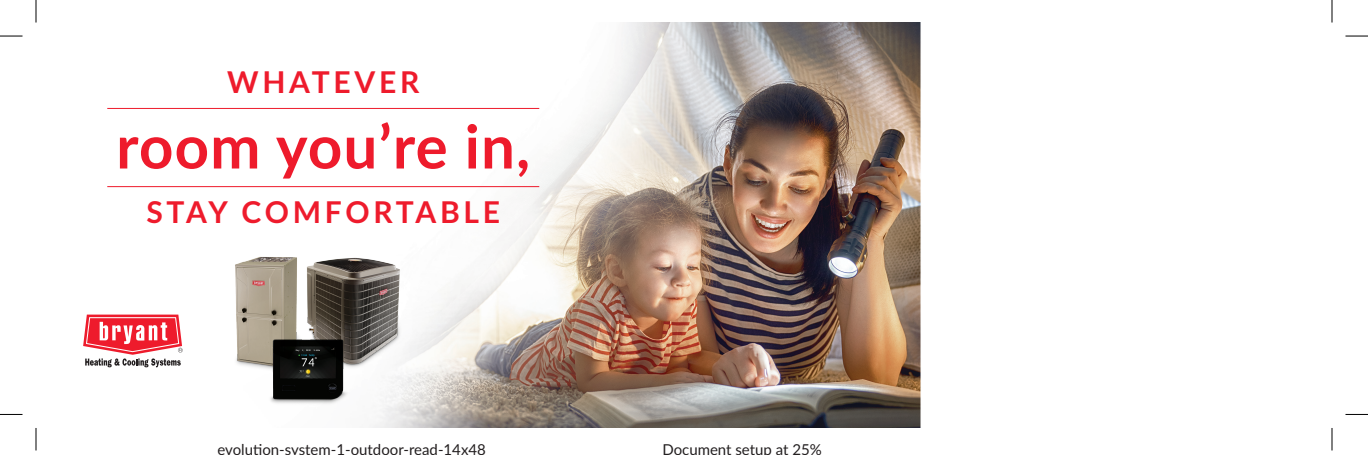
<style>
.page{position:relative;width:1368px;height:455px;background:#fff}
.page>*{position:absolute;margin:0;border:0;box-sizing:border-box;transform-origin:0 0}
.t1{font:700 60px "Lato";letter-spacing:.02em;color:#ee1b2c}
.t2{font:700 30px "Lato";letter-spacing:.125em;color:#ee1b2c}
.t3{font:15px "Lato";color:#231f20}
</style>
<div class="page">
<img style="left:22px;top:22px;width:1324px;height:405px">
<svg style="left:83px;top:314px;width:100px;height:53px"></svg>
<hr style="left:107px;top:108px;width:432px;height:1px;background:#ee1b2c">
<hr style="left:107px;top:186px;width:432px;height:1px;background:#ee1b2c">
<img style="left:228px;top:246px;width:180px;height:161px">
<svg style="left:0;top:36px;width:22px;height:1px"></svg>
<svg style="left:1346px;top:36px;width:22px;height:1px"></svg>
<svg style="left:0;top:414px;width:22px;height:1px"></svg>
<svg style="left:1346px;top:414px;width:22px;height:1px"></svg>
<svg style="left:36px;top:0;width:1px;height:22px"></svg>
<svg style="left:36px;top:428px;width:1px;height:22px"></svg>
<svg style="left:1332px;top:0;width:1px;height:22px"></svg>
<svg style="left:1332px;top:428px;width:1px;height:22px"></svg>
<p class="t2" style="left:227px;top:60px;width:194px">WHATEVER</p>
<p class="t1" style="left:116px;top:102px;width:415px">room you’re in,</p>
<p class="t2" style="left:146px;top:189px;width:355px">STAY COMFORTABLE</p>
<p class="t3" style="left:217px;top:438px;width:270px">evolution-system-1-outdoor-read-14x48</p>
<p class="t3" style="left:662px;top:438px;width:161px">Document setup at 25%</p>
</div>
